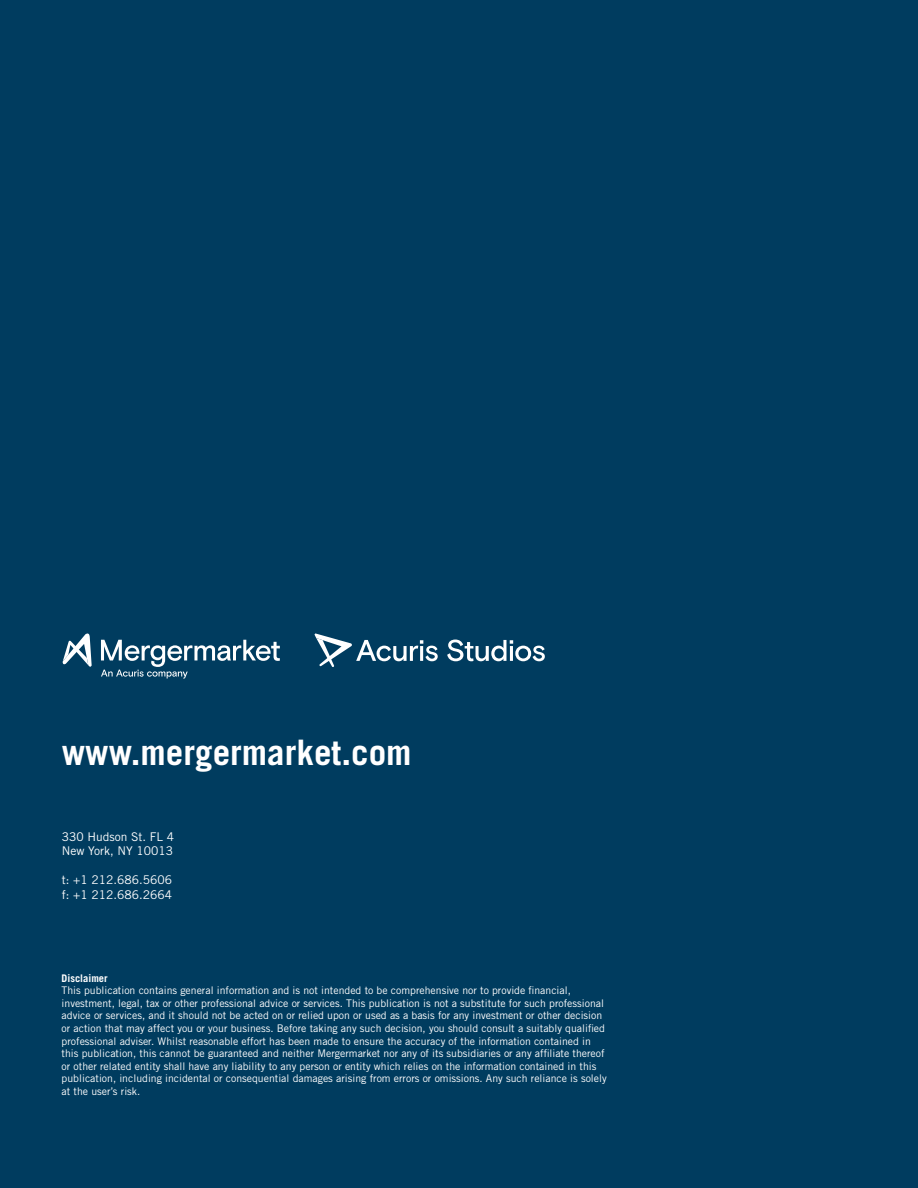
<style>
.page{position:relative;width:918px;height:1188px;background:#003c5f}
.page>*{position:absolute;margin:0;border:0;box-sizing:border-box;transform-origin:0 0}
.t1{font:700 35.1px "Trade Gothic LT Std";color:#fff}
.t2{font:12px/14.4px "Trade Gothic LT Std";color:#fff}
.t3{font:10.5px/12.6px "Trade Gothic LT Std";color:#fff}
.t4{font:700 10.5px "Trade Gothic LT Std";color:#fff}
</style>
<div class="page">
<svg style="left:62px;top:633px;width:30px;height:34px"></svg>
<svg style="left:101px;top:640px;width:179px;height:39px"></svg>
<svg style="left:314px;top:633px;width:124px;height:34px"></svg>
<svg style="left:447px;top:640px;width:98px;height:21px"></svg>
<h1 class="t1" style="left:62px;top:731px;width:351px">www.mergermarket.com</h1>
<p class="t2" style="left:62px;top:829px;width:114px">330 Hudson St. FL 4<br>New York, NY 10013</p>
<p class="t2" style="left:62px;top:873px;width:112px">t: +1 212.686.5606 f: +1 212.686.2664</p>
<p class="t4" style="left:62px;top:971px;width:48px">Disclaimer</p>
<p class="t3" style="left:62px;top:984px;width:547px">This publication contains general information and is not intended to be comprehensive nor to provide financial, investment, legal, tax or other professional advice or services. This publication is not a substitute for such professional advice or services, and it should not be acted on or relied upon or used as a basis for any investment or other decision or action that may affect you or your business. Before taking any such decision, you should consult a suitably qualified professional adviser. Whilst reasonable effort has been made to ensure the accuracy of the information contained in this publication, this cannot be guaranteed and neither Mergermarket nor any of its subsidiaries or any affiliate thereof or other related entity shall have any liability to any person or entity which relies on the information contained in this publication, including incidental or consequential damages arising from errors or omissions. Any such reliance is solely at the user’s risk.</p>
</div>
